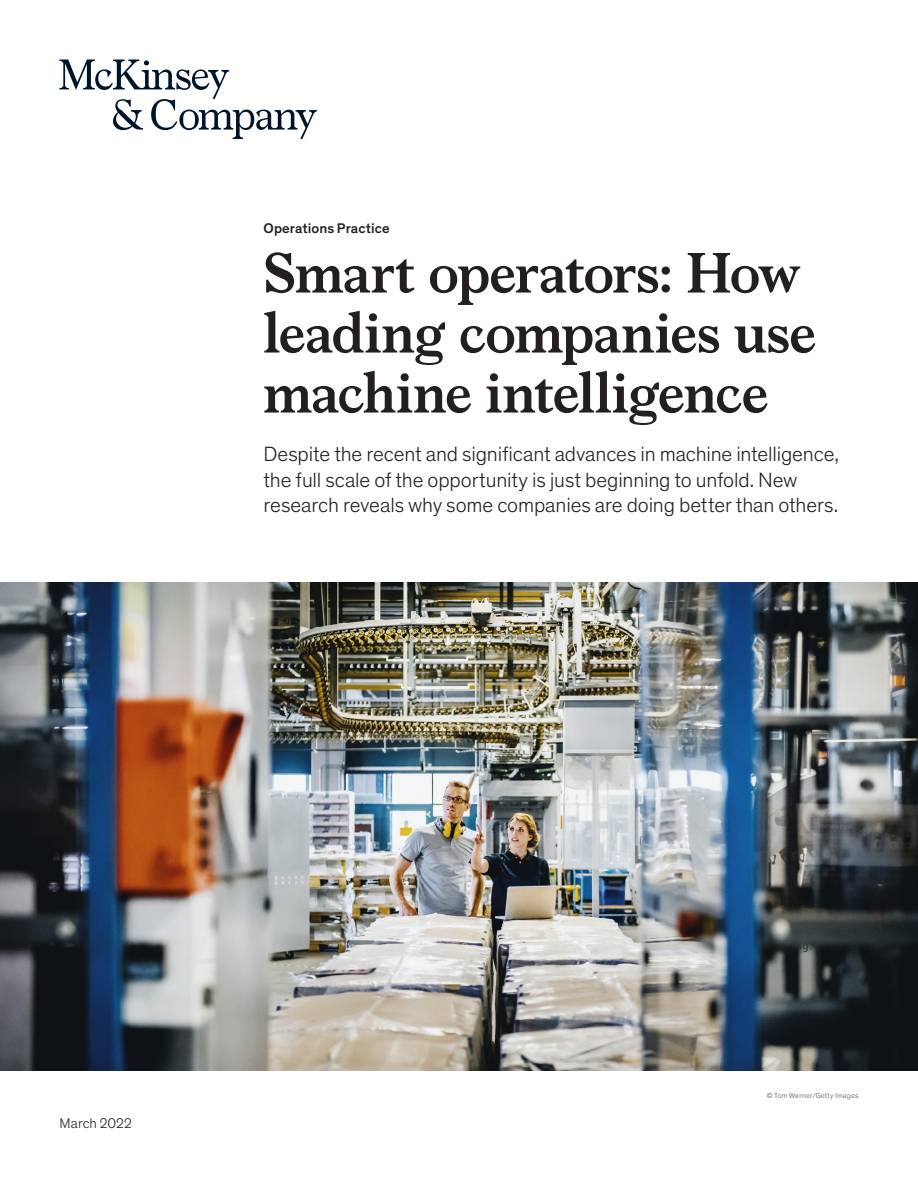
<style>
.page{position:relative;width:918px;height:1188px;background:#fff}
.page>*{position:absolute;margin:0;border:0;box-sizing:border-box;transform-origin:0 0}
.Title_of_article-dee{font:700 57px/60px "Bower";letter-spacing:-.01em;color:#231f20}
.Standfirst-Dek_McKin{font:300 21px/25.5px "Mc Kinsey Sans";letter-spacing:-.005em;color:#231f20}
.Eyebrow{font:500 14.25px "Mc Kinsey Sans";letter-spacing:.005em;color:#231f20}
.Cover_date_-_Deep_bl{font:300 14.25px "Mc Kinsey Sans";letter-spacing:.005em;color:#231f20}
.Art_Photo_credit{font:300 7.5px "Mc Kinsey Sans";letter-spacing:.02em;color:#57585a}
</style>
<div class="page">
<img style="left:0;top:582px;width:918px;height:488px">
<svg style="left:60px;top:60px;width:257px;height:79px"></svg>
<p class="Eyebrow" style="left:264px;top:217px;width:128px">Operations Practice</p>
<p class="Title_of_article-dee" style="left:264px;top:239px;width:554px">Smart operators: How leading companies use machine intelligence</p>
<p class="Standfirst-Dek_McKin" style="left:264px;top:441px;width:577px">Despite the recent and significant advances in machine intelligence, the full scale of the opportunity is just beginning to unfold. New research reveals why some companies are doing better than others.</p>
<p class="Cover_date_-_Deep_bl" style="left:60px;top:1113px;width:74px">March 2022</p>
<p class="Art_Photo_credit" style="left:767px;top:1090px;width:93px">© Tom Werner/Getty Images</p>
</div>
